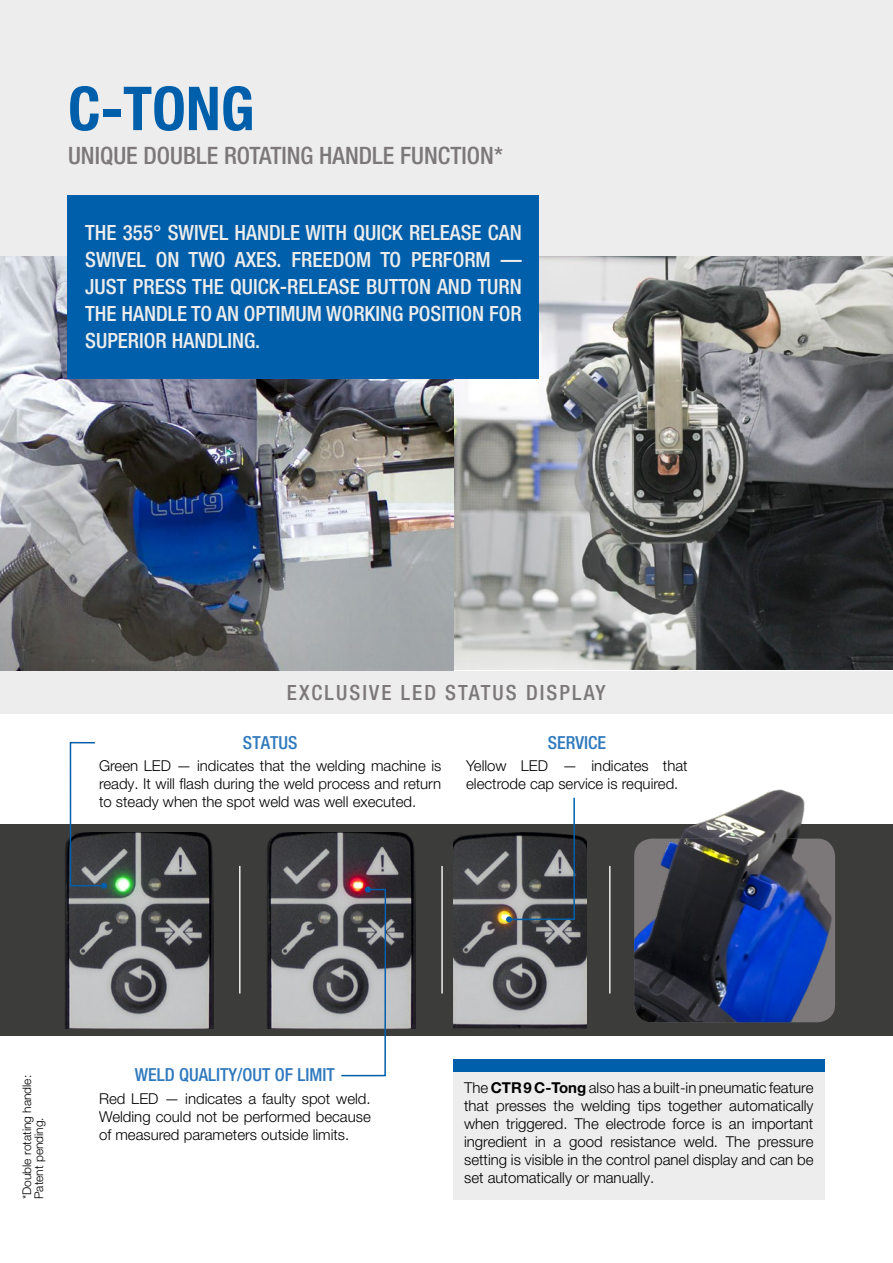
<style>
.page{position:relative;width:893px;height:1263px;background:#fff}
.page>*{position:absolute;margin:0;border:0;box-sizing:border-box;transform-origin:0 0}
.t1{font:700 condensed 60.6px "Helvetica Neue LT Pro";color:#005faa}
.t2{font:500 condensed 24px "Helvetica Neue LT Pro";color:#7c787a}
.t3{font:500 condensed 21px/27px "Helvetica Neue LT Pro";color:#ededed;text-align:justify}
.t4{font:500 condensed 21px "Helvetica Neue LT Pro";letter-spacing:.1em;color:#7c787a}
.t5{font:500 condensed 18px "Helvetica Neue LT Pro";color:#2f79bd}
.t6{font:300 15px/18px "Helvetica Neue LT Pro";color:#000;text-align:justify}
.t7{font:300 12px "Helvetica Neue LT Pro";color:#000}
.s1{font-weight:700}
</style>
<div class="page">
<img style="left:453px;top:255px;width:440px;height:415px">
<div style="left:0;top:0;width:893px;height:255px;background:#ededed"></div>
<div style="left:0;top:824px;width:893px;height:211px;background:#3c3c3b"></div>
<div style="left:0;top:671px;width:893px;height:43px;background:#ededed"></div>
<div style="left:453px;top:1068px;width:372px;height:131px;background:#ededed"></div>
<div style="left:453px;top:1059px;width:372px;height:12px;background:#005faa"></div>
<img style="left:0;top:256px;width:453px;height:415px">
<div style="left:68px;top:195px;width:471px;height:183px;background:#005faa"></div>
<hr style="left:239px;top:866px;width:2px;height:127px;background:#ededed">
<hr style="left:441px;top:866px;width:2px;height:127px;background:#ededed">
<hr style="left:609px;top:866px;width:2px;height:127px;background:#ededed">
<img style="left:453px;top:833px;width:134px;height:196px">
<img style="left:267px;top:833px;width:148px;height:196px">
<img style="left:65px;top:833px;width:148px;height:196px">
<svg style="left:506px;top:797px;width:70px;height:125px"></svg>
<svg style="left:69px;top:741px;width:38px;height:148px"></svg>
<svg style="left:340px;top:886px;width:47px;height:191px"></svg>
<img style="left:681px;top:789px;width:124px;height:49px">
<img style="left:634px;top:838px;width:201px;height:184px">
<p class="t1" style="left:68px;top:72px;width:188px">C-TONG</p>
<p class="t2" style="left:68px;top:141px;width:436px">UNIQUE DOUBLE ROTATING HANDLE FUNCTION*</p>
<p class="t3" style="left:85px;top:219px;width:438px">THE 355° SWIVEL HANDLE WITH QUICK RELEASE CAN SWIVEL ON TWO AXES. FREEDOM TO PERFORM — JUST PRESS THE QUICK-RELEASE BUTTON AND TURN THE HANDLE TO AN OPTIMUM WORKING POSITION FOR SUPERIOR HANDLING.</p>
<p class="t4" style="left:287px;top:680px;width:320px">EXCLUSIVE LED STATUS DISPLAY</p>
<p class="t5" style="left:243px;top:731px;width:56px">STATUS</p>
<p class="t6" style="left:99px;top:756px;width:344px">Green LED — indicates that the welding machine is ready. It will flash during the weld process and return to steady when the spot weld was well executed.</p>
<p class="t5" style="left:548px;top:731px;width:60px">SERVICE</p>
<p class="t6" style="left:466px;top:756px;width:223px">Yellow LED — indicates that electrode cap service is required.</p>
<p class="t7" style="left:20px;top:1199px;width:126px;rotate:-90deg">*Double rotating handle:</p>
<p class="t7" style="left:32px;top:1199px;width:84px;rotate:-90deg">Patent pending.</p>
<p class="t5" style="left:135px;top:1064px;width:201px">WELD QUALITY/OUT OF LIMIT</p>
<p class="t6" style="left:99px;top:1089px;width:273px">Red LED — indicates a faulty spot weld.<br>Welding could not be performed because of measured parameters outside limits.</p>
<p class="t6" style="left:464px;top:1078px;width:351px">The <span class="s1">CTR9 C-Tong</span> also has a built-in pneumatic feature that presses the welding tips together automatically when triggered. The electrode force is an important ingredient in a good resistance weld. The pressure setting is visible in the control panel display and can be set automatically or manually.</p>
</div>
